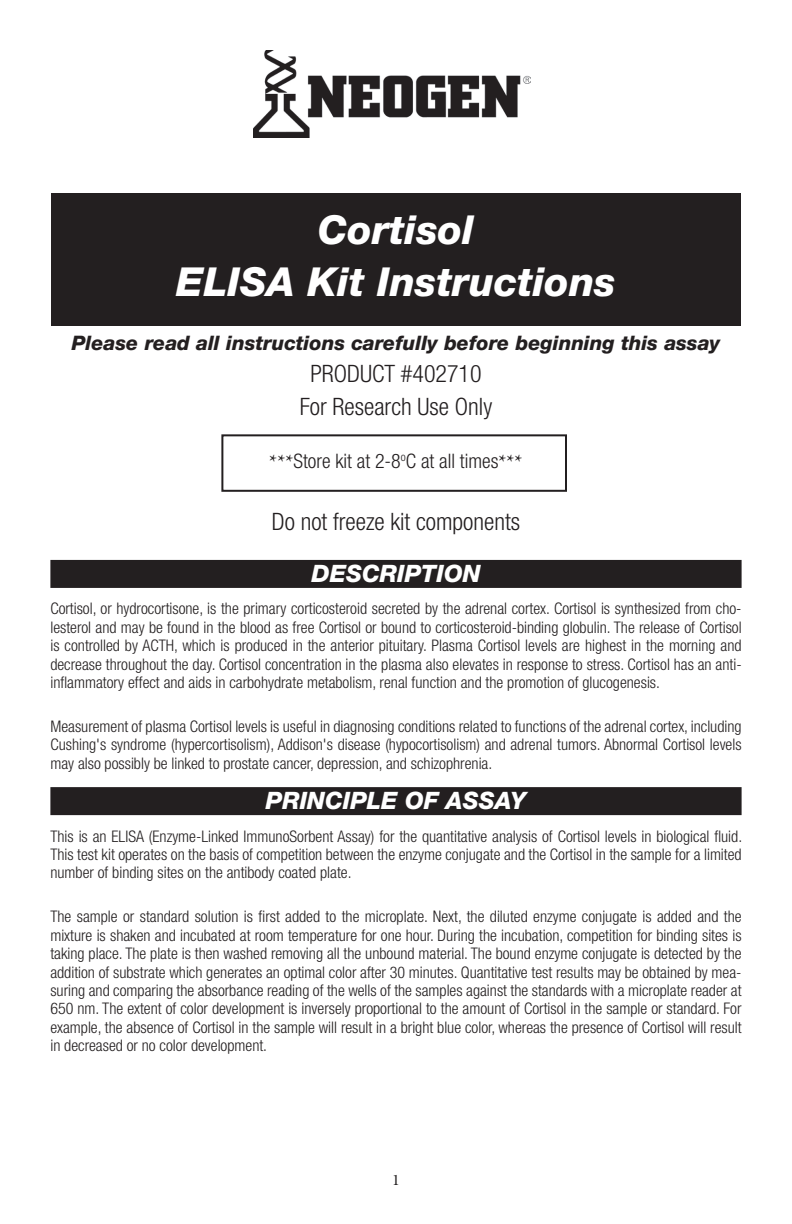
<style>
.page{position:relative;width:792px;height:1224px;background:#fff}
.page>*{position:absolute;margin:0;border:0;box-sizing:border-box;transform-origin:0 0}
.Body{font:italic 800 40px "Helvetica Neue";color:#fff}
.Body-2{font:300 condensed 24px "Helvetica Neue";color:#231f20}
.Headings{font:italic 800 24px "Helvetica Neue";color:#fff}
.Body-3{font:italic 800 20px "Helvetica Neue";color:#231f20}
.t1{font:300 condensed 20px "Helvetica Neue";color:#231f20}
.Body-4{font:300 condensed 16px/18.4px "Helvetica Neue";color:#231f20;text-align:justify}
.Body-5{font:16px "Minion Pro";color:#231f20}
.s1{font-family:"Minion Pro";font-weight:400;font-stretch:normal}
</style>
<div class="page">
<img style="left:254px;top:50px;width:276px;height:88px">
<div style="left:51px;top:193px;width:690px;height:133px;background:#231f20"></div>
<div style="left:50px;top:560px;width:692px;height:28px;background:#231f20"></div>
<div style="left:50px;top:787px;width:692px;height:28px;background:#231f20"></div>
<div style="left:221px;top:434px;width:346px;height:58px;border:2px solid #231f20"></div>
<p class="Body" style="left:318px;top:206px;width:158px">Cortisol</p>
<p class="Body" style="left:176px;top:258px;width:441px">ELISA Kit Instructions</p>
<p class="Body-3" style="left:72px;top:331px;width:650px">Please read all instructions carefully before beginning this assay</p>
<p class="Body-2" style="left:310px;top:360px;width:173px">PRODUCT #402710</p>
<p class="Body-2" style="left:300px;top:393px;width:194px">For Research Use Only</p>
<p class="t1" style="left:269px;top:449px;width:255px"><span class="s1">***</span>Store kit at 2-8<sup>o</sup>C at all times<span class="s1">***</span></p>
<p class="Body-2" style="left:272px;top:508px;width:250px">Do not freeze kit components</p>
<p class="Headings" style="left:312px;top:559px;width:170px">DESCRIPTION</p>
<p class="Body-4" style="left:50px;top:599px;width:693px">Cortisol, or hydrocortisone, is the primary corticosteroid secreted by the adrenal cortex. Cortisol is synthesized from cho&shy;lesterol and may be found in the blood as free Cortisol or bound to corticosteroid-binding globulin. The release of Cortisol is controlled by ACTH, which is produced in the anterior pituitary. Plasma Cortisol levels are highest in the morning and decrease throughout the day. Cortisol concentration in the plasma also elevates in response to stress. Cortisol has an anti&shy;inflammatory effect and aids in carbohydrate metabolism, renal function and the promotion of glucogenesis.</p>
<p class="Body-4" style="left:50px;top:717px;width:693px">Measurement of plasma Cortisol levels is useful in diagnosing conditions related to functions of the adrenal cortex, including Cushing's syndrome (hypercortisolism), Addison's disease (hypocortisolism) and adrenal tumors. Abnormal Cortisol levels may also possibly be linked to prostate cancer, depression, and schizophrenia.</p>
<p class="Headings" style="left:266px;top:786px;width:262px">PRINCIPLE OF ASSAY</p>
<p class="Body-4" style="left:50px;top:827px;width:693px">This is an ELISA (Enzyme-Linked ImmunoSorbent Assay) for the quantitative analysis of Cortisol levels in biological fluid.<br>This test kit operates on the basis of competition between the enzyme conjugate and the Cortisol in the sample for a limited number of binding sites on the antibody coated plate.</p>
<p class="Body-4" style="left:50px;top:907px;width:693px">The sample or standard solution is first added to the microplate. Next, the diluted enzyme conjugate is added and the mixture is shaken and incubated at room temperature for one hour. During the incubation, competition for binding sites is taking place. The plate is then washed removing all the unbound material. The bound enzyme conjugate is detected by the addition of substrate which generates an optimal color after 30 minutes. Quantitative test results may be obtained by mea&shy;suring and comparing the absorbance reading of the wells of the samples against the standards with a microplate reader at 650 nm. The extent of color development is inversely proportional to the amount of Cortisol in the sample or standard. For example, the absence of Cortisol in the sample will result in a bright blue color, whereas the presence of Cortisol will result in decreased or no color development.</p>
<p class="Body-5" style="left:392px;top:1169px;width:9px">1</p>
</div>
